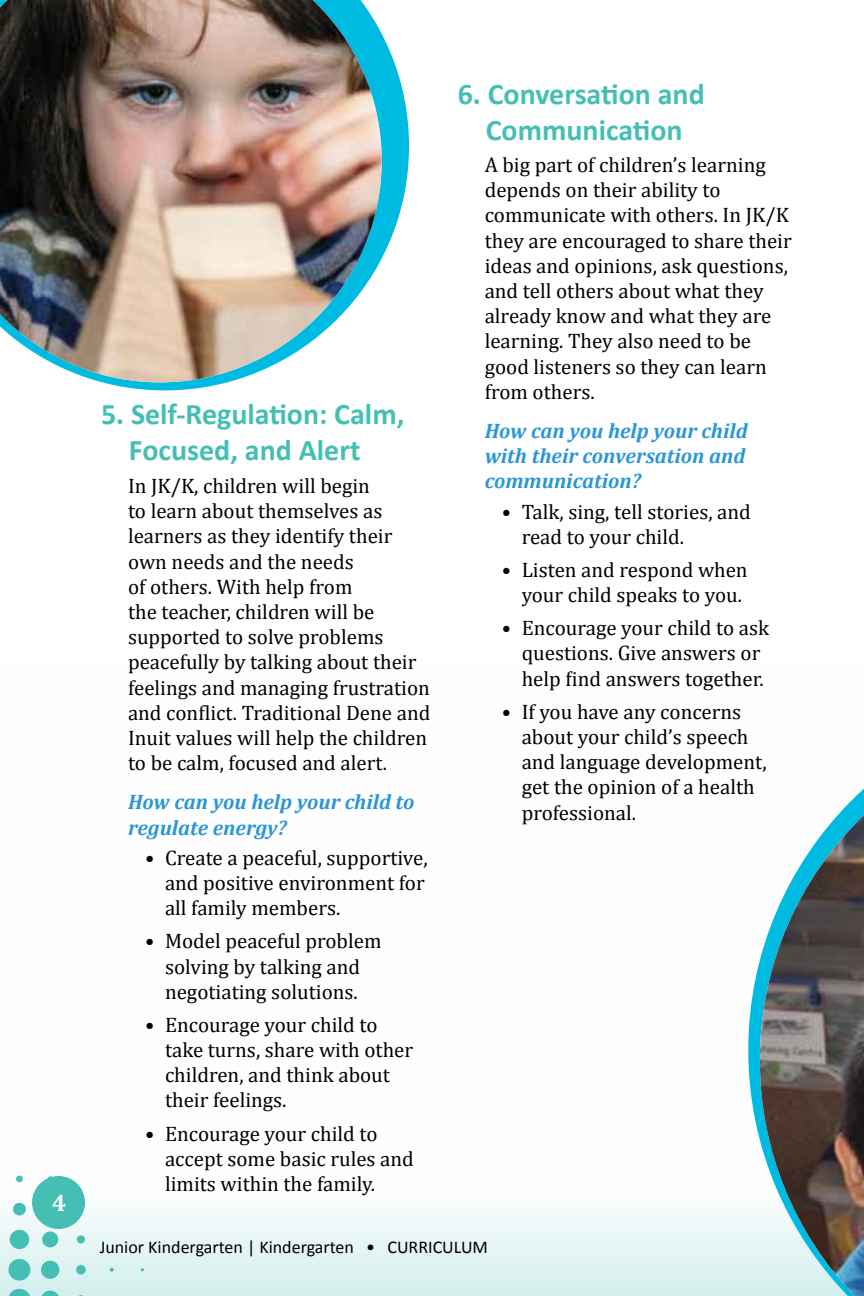
<style>
.page{position:relative;width:864px;height:1296px;background:#fff}
.page>*{position:absolute;margin:0;border:0;box-sizing:border-box;transform-origin:0 0}
.t1{font:700 30px/36px "Calibri";color:#45bfb4;text-align:center}
.t2{font:700 24px "Cambria";color:#fff}
.t3{font:21px/25.2px "Cambria";color:#000}
.t4{font:italic 700 21px/25.2px "Cambria";color:#2a97d4}
.t5{font:18px "Calibri";color:#000}
</style>
<div class="page">
<svg style="left:0;top:1176px;width:748px;height:120px"></svg>
<svg style="left:8px;top:1289px;width:23px;height:7px"></svg>
<svg style="left:41px;top:1291px;width:19px;height:5px"></svg>
<div style="left:8px;top:1259px;width:22px;height:22px;background:#45bfb4;border-radius:50%"></div>
<div style="left:41px;top:1261px;width:18px;height:18px;background:#45bfb4;border-radius:50%"></div>
<div style="left:76px;top:1265px;width:10px;height:10px;background:#45bfb4;border-radius:50%"></div>
<svg style="left:110px;top:1268px;width:4px;height:4px"></svg>
<div style="left:10px;top:1230px;width:19px;height:19px;background:#45bfb4;border-radius:50%"></div>
<div style="left:42px;top:1232px;width:16px;height:15px;background:#45bfb4;border-radius:50%"></div>
<div style="left:77px;top:1235px;width:8px;height:8px;background:#45bfb4;border-radius:50%"></div>
<div style="left:13px;top:1203px;width:13px;height:12px;background:#45bfb4;border-radius:50%"></div>
<div style="left:16px;top:1175px;width:7px;height:7px;background:#45bfb4;border-radius:50%"></div>
<div style="left:32px;top:1176px;width:53px;height:53px;background:#45bfb4;border-radius:50%"></div>
<hr style="left:863px;top:663px;width:1px;height:633px;background:#45bfb4">
<svg style="left:748px;top:697px;width:116px;height:599px"></svg>
<svg style="left:101px;top:34px;width:308px;height:356px"></svg>
<img style="left:0;top:0;width:382px;height:382px">
<svg style="left:760px;top:720px;width:104px;height:95px"></svg>
<img style="left:760px;top:815px;width:104px;height:481px">
<p class="t2" style="left:52px;top:1188px;width:16px">4</p>
<h1 class="t1" style="left:101px;top:397px;width:305px">5. Self-Regulation: Calm,<br>Focused, and Alert</h1>
<p class="t3" style="left:128px;top:473px;width:304px">In JK/K, children will begin<br>to learn about themselves as learners as they identify their own needs and the needs<br>of others. With help from<br>the teacher, children will be supported to solve problems peacefully by talking about their feelings and managing frustration and conflict. Traditional Dene and<br>Inuit values will help the children to be calm, focused and alert.</p>
<p class="t4" style="left:128px;top:789px;width:288px">How can you help your child to regulate energy?</p>
<p class="t3" style="left:165px;top:845px;width:264px;text-indent:-20px">• Create a peaceful, supportive, and positive environment for all family members.</p>
<p class="t3" style="left:145px;top:928px;width:238px;text-align:center">• Model peaceful problem solving by talking and negotiating solutions.</p>
<p class="t3" style="left:165px;top:1012px;width:250px;text-indent:-20px">• Encourage your child to take turns, share with other children, and think about their feelings.</p>
<p class="t3" style="left:165px;top:1121px;width:250px;text-indent:-20px">• Encourage your child to accept some basic rules and limits within the family.</p>
<h1 class="t1" style="left:458px;top:76px;width:249px">6. Conversation and<br>Communication</h1>
<p class="t3" style="left:485px;top:152px;width:309px">A big part of children’s learning depends on their ability to communicate with others. In JK/K they are encouraged to share their ideas and opinions, ask questions, and tell others about what they already know and what they are learning. They also need to be good listeners so they can learn from others.</p>
<p class="t4" style="left:485px;top:418px;width:265px;text-align:justify">How can you help your child with their conversation and communication?</p>
<p class="t3" style="left:522px;top:499px;width:231px;text-indent:-20px">• Talk, sing, tell stories, and read to your child.</p>
<p class="t3" style="left:502px;top:557px;width:247px;text-align:right">• Listen and respond when your child speaks to you.</p>
<p class="t3" style="left:522px;top:615px;width:249px;text-indent:-20px">• Encourage your child to ask questions. Give answers or help find answers together.</p>
<p class="t3" style="left:522px;top:699px;width:247px;text-indent:-20px">• If you have any concerns about your child’s speech and language development, get the opinion of a health professional.</p>
<p class="t5" style="left:100px;top:1236px;width:390px">Junior Kindergarten | Kindergarten • CURRICULUM</p>
</div>
